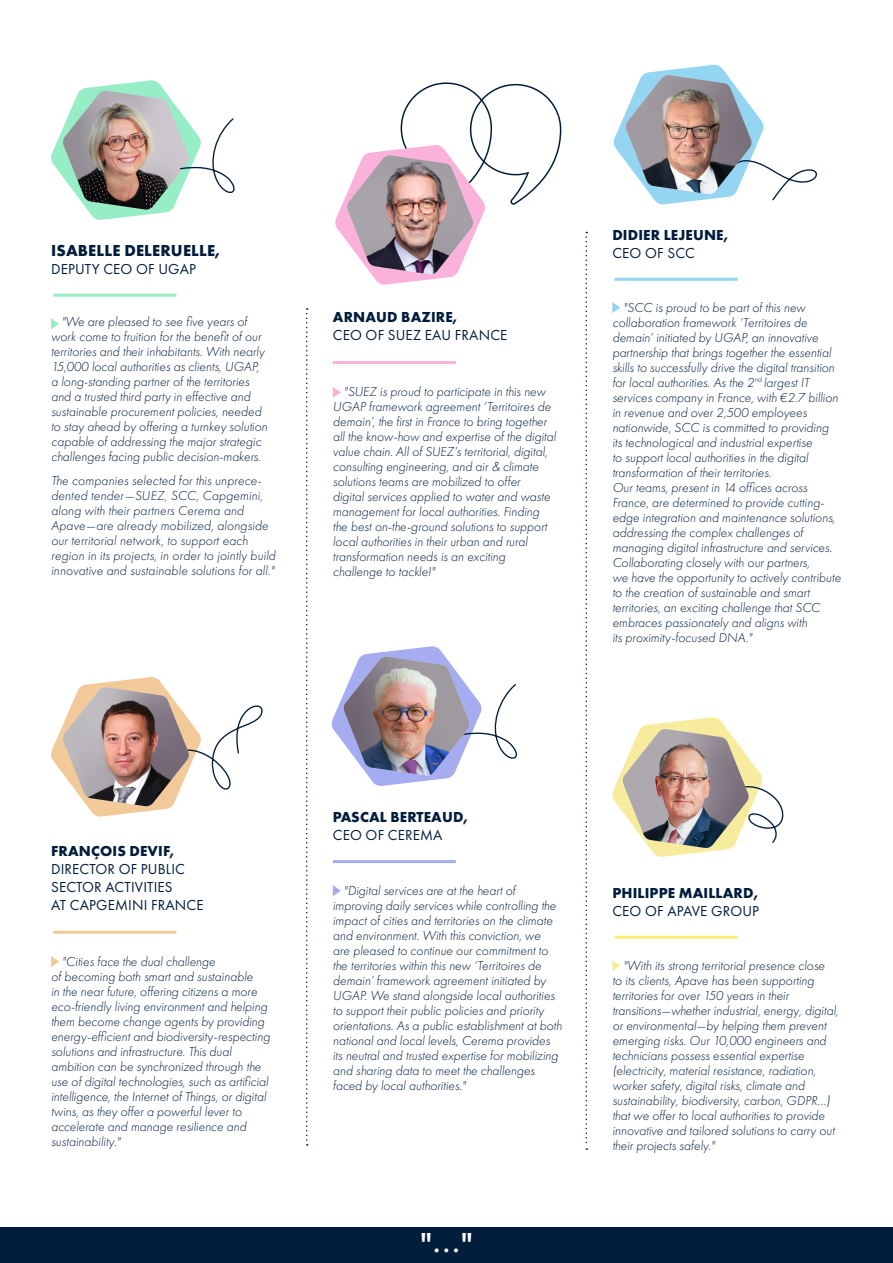
<style>
.page{position:relative;width:893px;height:1263px;background:#fff}
.page>*{position:absolute;margin:0;border:0;box-sizing:border-box;transform-origin:0 0}
.t1{font:500 33px "Futura PT";color:#fff}
.t2{font:700 16.5px "Futura PT";letter-spacing:.01em;color:#001d3c}
.t3{font:15px/18px "Futura PT";letter-spacing:.01em;color:#001d3c}
.t4{font:700 15px "Futura PT";letter-spacing:.01em;color:#001d3c}
.t5{font:italic 300 13.5px/15px "Futura PT";color:#001d3c}
</style>
<div class="page">
<svg style="left:306px;top:308px;width:2px;height:837px"></svg>
<svg style="left:585px;top:232px;width:2px;height:918px"></svg>
<div style="left:0;top:1228px;width:893px;height:35px;background:#001d3c"></div>
<svg style="left:333px;top:387px;width:8px;height:11px"></svg>
<hr style="left:333px;top:361px;width:123px;height:3px;background:#fab2da">
<svg style="left:612px;top:960px;width:8px;height:11px"></svg>
<hr style="left:615px;top:936px;width:123px;height:3px;background:#ffee74">
<svg style="left:51px;top:318px;width:8px;height:11px"></svg>
<hr style="left:53px;top:294px;width:123px;height:3px;background:#97edc6">
<svg style="left:612px;top:302px;width:8px;height:11px"></svg>
<hr style="left:615px;top:278px;width:123px;height:3px;background:#94d5f1">
<svg style="left:51px;top:956px;width:8px;height:11px"></svg>
<hr style="left:53px;top:931px;width:123px;height:3px;background:#f2ca99">
<svg style="left:333px;top:885px;width:8px;height:11px"></svg>
<hr style="left:333px;top:860px;width:123px;height:3px;background:#a5acef">
<svg style="left:335px;top:82px;width:227px;height:203px"></svg>
<img style="left:347px;top:155px;width:127px;height:120px">
<img style="left:51px;top:80px;width:184px;height:140px">
<svg style="left:613px;top:64px;width:204px;height:141px"></svg>
<img style="left:625px;top:75px;width:127px;height:119px">
<svg style="left:51px;top:677px;width:212px;height:140px"></svg>
<img style="left:62px;top:687px;width:127px;height:120px">
<svg style="left:331px;top:646px;width:186px;height:140px"></svg>
<img style="left:343px;top:657px;width:127px;height:119px">
<svg style="left:612px;top:717px;width:172px;height:140px"></svg>
<img style="left:622px;top:729px;width:127px;height:119px">
<p class="t2" style="left:51px;top:239px;width:171px">ISABELLE DELERUELLE,</p>
<p class="t3" style="left:51px;top:259px;width:146px">DEPUTY CEO OF UGAP</p>
<p class="t5" style="left:51px;top:314px;width:218px;text-indent:11px">"We are pleased to see five years of work come to fruition for the benefit of our territories and their inhabitants. With nearly 15,000 local authorities as clients, UGAP, a long-standing partner of the territories and a trusted third party in effective and sustainable procurement policies, needed to stay ahead by offering a turnkey solution capable of addressing the major strategic challenges facing public decision-makers.</p>
<p class="t5" style="left:51px;top:473px;width:226px">The companies selected for this unprece&shy;dented tender—SUEZ, SCC, Capgemini, along with their partners Cerema and Apave—are already mobilized, alongside our territorial network, to support each region in its projects, in order to jointly build innovative and sustainable solutions for all."</p>
<p class="t4" style="left:333px;top:307px;width:126px">ARNAUD BAZIRE,</p>
<p class="t3" style="left:333px;top:326px;width:176px">CEO OF SUEZ EAU FRANCE</p>
<p class="t5" style="left:333px;top:384px;width:225px;text-indent:11px">"SUEZ is proud to participate in this new UGAP framework agreement ‘Territoires de demain’, the first in France to bring together all the know-how and expertise of the digital value chain. All of SUEZ’s territorial, digital, consulting engineering, and air &amp; climate solutions teams are mobilized to offer<br>digital services applied to water and waste management for local authorities. Finding the best on-the-ground solutions to support local authorities in their urban and rural transformation needs is an exciting challenge to tackle!"</p>
<p class="t4" style="left:612px;top:225px;width:117px">DIDIER LEJEUNE,</p>
<p class="t3" style="left:612px;top:244px;width:84px">CEO OF SCC</p>
<p class="t5" style="left:612px;top:300px;width:230px;text-indent:11px">"SCC is proud to be part of this new collaboration framework ‘Territoires de demain’ initiated by UGAP, an innovative partnership that brings together the essential skills to successfully drive the digital transition for local authorities. As the 2<sup>nd</sup> largest IT services company in France, with €2.7 billion in revenue and over 2,500 employees nationwide, SCC is committed to providing its technological and industrial expertise<br>to support local authorities in the digital transformation of their territories.<br>Our teams, present in 14 offices across France, are determined to provide cutting&shy;edge integration and maintenance solutions, addressing the complex challenges of managing digital infrastructure and services.<br>Collaborating closely with our partners,<br>we have the opportunity to actively contribute to the creation of sustainable and smart territories, an exciting challenge that SCC embraces passionately and aligns with<br>its proximity-focused DNA."</p>
<p class="t4" style="left:51px;top:841px;width:125px">FRANÇOIS DEVIF,</p>
<p class="t3" style="left:51px;top:860px;width:154px">DIRECTOR OF PUBLIC<br>SECTOR ACTIVITIES<br>AT CAPGEMINI FRANCE</p>
<p class="t5" style="left:51px;top:954px;width:221px;text-indent:11px">"Cities face the dual challenge<br>of becoming both smart and sustainable<br>in the near future, offering citizens a more eco-friendly living environment and helping them become change agents by providing energy-efficient and biodiversity-respecting solutions and infrastructure. This dual ambition can be synchronized through the use of digital technologies, such as artificial intelligence, the Internet of Things, or digital twins, as they offer a powerful lever to accelerate and manage resilience and sustainability."</p>
<p class="t4" style="left:333px;top:807px;width:137px">PASCAL BERTEAUD,</p>
<p class="t3" style="left:333px;top:825px;width:111px">CEO OF CEREMA</p>
<p class="t5" style="left:333px;top:883px;width:231px;text-indent:11px">"Digital services are at the heart of improving daily services while controlling the impact of cities and territories on the climate and environment. With this conviction, we<br>are pleased to continue our commitment to the territories within this new ‘Territoires de demain’ framework agreement initiated by UGAP. We stand alongside local authorities to support their public policies and priority orientations. As a public establishment at both national and local levels, Cerema provides its neutral and trusted expertise for mobilizing and sharing data to meet the challenges faced by local authorities."</p>
<h1 class="t1" style="left:420px;top:1221px;width:54px">"..."</h1>
<p class="t4" style="left:612px;top:883px;width:147px">PHILIPPE MAILLARD,</p>
<p class="t3" style="left:612px;top:902px;width:148px">CEO OF APAVE GROUP</p>
<p class="t5" style="left:612px;top:958px;width:228px;text-indent:11px">"With its strong territorial presence close<br>to its clients, Apave has been supporting territories for over 150 years in their transitions—whether industrial, energy, digital, or environmental—by helping them prevent emerging risks. Our 10,000 engineers and technicians possess essential expertise (electricity, material resistance, radiation, worker safety, digital risks, climate and sustainability, biodiversity, carbon, GDPR...) that we offer to local authorities to provide innovative and tailored solutions to carry out their projects safely."</p>
</div>
